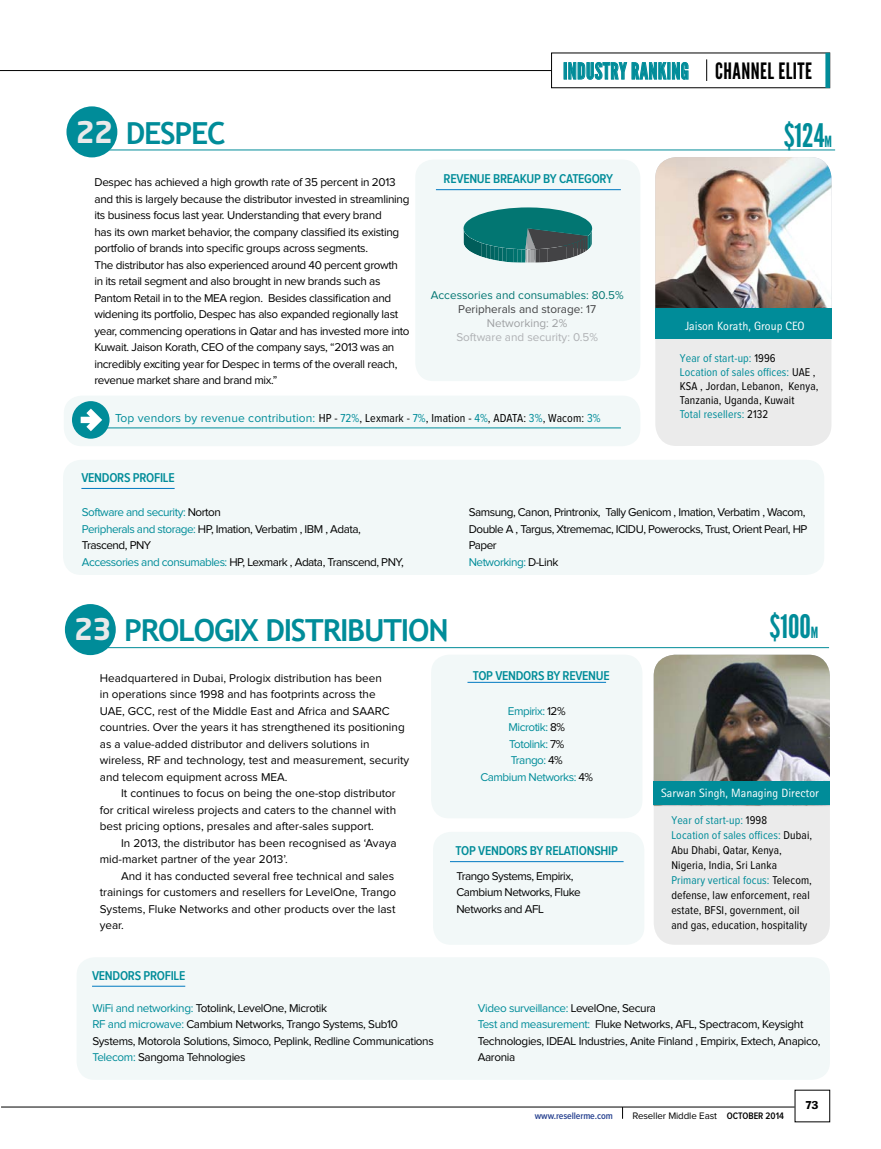
<style>
.page{position:relative;width:881px;height:1149px;background:#fff}
.page>*{position:absolute;margin:0;border:0;box-sizing:border-box;transform-origin:0 0}
.t1{font:32.4px "League Gothic";color:#008c99}
.t2{font:700 30.3px "Trebuchet MS";letter-spacing:-.04em;color:#008c99}
.t3{font:22.5px "League Gothic";letter-spacing:.02em;color:#008c99}
.t4{font:600 13.2px "Proxima Nova Cond";letter-spacing:-.02em;color:#008c99}
.t5{font:12px "Proxima Nova Cond";letter-spacing:.01em;color:#000}
.t6{font:12px "AT Rotis Sans Serif";color:#fff}
.t7{font:700 12px "Spiegel";color:#000}
.t8{font:11.7px/16.5px "Proxima Nova";letter-spacing:-.03em;color:#000}
.t9{font:11.7px/16.5px "Proxima Nova";color:#000}
.t10{font:11.7px/15px "Proxima Nova Cond";letter-spacing:.01em;color:#000}
.t11{font:11.7px/16.5px "Proxima Nova";letter-spacing:-.04em;color:#008c99;text-align:center}
.t12{font:11.7px "Proxima Nova";color:#027672}
.t13{font:11.7px "Proxima Nova";color:#434345}
.t14{font:11.7px "Proxima Nova";color:#afb1b4}
.t15{font:11.7px "Proxima Nova";color:#9fa1a3}
.t16{font:9.75px "Proxima Nova";letter-spacing:-.01em;color:#000}
.t17{font:600 9.75px "Proxima Nova Cond";letter-spacing:-.01em;color:#25408f}
.s1{font-family:"Neo Sans Std";font-size:29.55px;color:#e9e9ea}
.s2{color:#000}
.s3{font-size:15.45px}
.s4{font-family:"Proxima Nova";color:#008c99}
.s5{color:#008c99}
.s6{font-family:"Proxima Nova Cond";font-weight:600}
</style>
<div class="page">
<div style="left:66px;top:106px;width:51px;height:51px;background:#008c99;border-radius:50%"></div>
<hr style="left:92px;top:150px;width:742px;height:1px;background:#008c99">
<div style="left:655px;top:308px;width:176px;height:138px;background:#ebebeb"></div>
<img style="left:655px;top:157px;width:176px;height:151px">
<div style="left:655px;top:309px;width:176px;height:30px;background:#008c99"></div>
<div style="left:63px;top:459px;width:760px;height:115px;background:#f2f8f8;border-radius:18px"></div>
<hr style="left:81px;top:488px;width:93px;height:1px;background:#0079c1">
<div style="left:64px;top:395px;width:576px;height:51px;background:#f2f8f8;border-radius:18px"></div>
<hr style="left:99px;top:427px;width:521px;height:1px;background:#008c99">
<div style="left:72px;top:401px;width:37px;height:37px;background:#008c99;border-radius:50%"></div>
<svg style="left:81px;top:408px;width:21px;height:23px"></svg>
<div style="left:415px;top:159px;width:225px;height:222px;background:#f2f8f8;border-radius:18px"></div>
<hr style="left:436px;top:189px;width:184px;height:1px;background:#0079c1">
<svg style="left:463px;top:207px;width:130px;height:56px"></svg>
<hr style="left:0;top:70px;width:551px;height:1px;background:#000">
<svg style="left:564px;top:62px;width:124px;height:18px"></svg>
<svg style="left:825px;top:53px;width:4px;height:35px"></svg>
<svg style="left:706px;top:59px;width:1px;height:22px"></svg>
<div style="left:77px;top:956px;width:752px;height:123px;background:#f2f8f8;border-radius:18px"></div>
<div style="left:65px;top:604px;width:51px;height:51px;background:#008c99;border-radius:50%"></div>
<hr style="left:90px;top:647px;width:738px;height:1px;background:#008c99">
<div style="left:653px;top:805px;width:176px;height:139px;background:#ebebeb"></div>
<img style="left:653px;top:654px;width:176px;height:127px">
<div style="left:653px;top:781px;width:176px;height:24px;background:#008c99"></div>
<hr style="left:92px;top:985px;width:93px;height:1px;background:#0079c1">
<div style="left:431px;top:654px;width:211px;height:164px;background:#f2f8f8;border-radius:18px"></div>
<div style="left:433px;top:831px;width:211px;height:113px;background:#f2f8f8;border-radius:18px"></div>
<hr style="left:467px;top:682px;width:139px;height:1px;background:#0079c1">
<hr style="left:450px;top:861px;width:173px;height:1px;background:#0079c1">
<hr style="left:1px;top:1106px;width:793px;height:1px;background:#000">
<h2 class="t2" style="left:76px;top:114px;width:151px"><span class="s1">22</span> DESPEC</h2>
<h3 class="t3" style="left:563px;top:58px;width:250px">INDUSTRY RANKING <span class="s2">CHANNEL ELITE</span></h3>
<h1 class="t1" style="left:783px;top:117px;width:49px">$124<span class="s3">M</span></h1>
<p class="t8" style="left:94px;top:174px;width:316px">Despec has achieved a high growth rate of 35 percent in 2013 and this is largely because the distributor invested in streamlining its business focus last year. Understanding that every brand<br>has its own market behavior, the company classified its existing portfolio of brands into specific groups across segments.<br>The distributor has also experienced around 40 percent growth in its retail segment and also brought in new brands such as Pantom Retail in to the MEA region. Besides classification and widening its portfolio, Despec has also expanded regionally last year, commencing operations in Qatar and has invested more into Kuwait. Jaison Korath, CEO of the company says, “2013 was an incredibly exciting year for Despec in terms of the overall reach, revenue market share and brand mix.”</p>
<p class="t4" style="left:443px;top:171px;width:171px">REVENUE BREAKUP BY CATEGORY</p>
<p class="t12" style="left:430px;top:288px;width:194px">Accessories and consumables: 80.5%</p>
<p class="t13" style="left:458px;top:302px;width:139px">Peripherals and storage: 17</p>
<p class="t15" style="left:487px;top:316px;width:82px">Networking: 2%</p>
<p class="t14" style="left:456px;top:330px;width:143px">Software and security: 0.5%</p>
<p class="t5" style="left:115px;top:411px;width:487px"><span class="s4">Top vendors by revenue contribution:</span> HP - <span class="s5">72%</span>, Lexmark - <span class="s5">7%</span>, Imation - <span class="s5">4%</span>, ADATA: <span class="s5">3%</span>, Wacom: <span class="s5">3%</span></p>
<p class="t6" style="left:684px;top:318px;width:121px">Jaison Korath, Group CEO</p>
<p class="t10" style="left:679px;top:351px;width:140px;line-height:14.1px"><span class="s5">Year of start-up:</span> 1996<br><span class="s5">Location of sales offices:</span> UAE ,<br>KSA , Jordan, Lebanon, Kenya,<br>Tanzania, Uganda, Kuwait<br><span class="s5">Total resellers:</span> 2132</p>
<p class="t4" style="left:81px;top:469px;width:95px">VENDORS PROFILE</p>
<p class="t8" style="left:82px;top:504px;width:323px"><span class="s5">Software and security:</span> Norton<br><span class="s5">Peripherals and storage:</span> HP, Imation, Verbatim , IBM , Adata, Trascend, PNY<br><span class="s5">Accessories and consumables:</span> HP, Lexmark , Adata, Transcend, PNY,</p>
<p class="t8" style="left:468px;top:504px;width:340px">Samsung, Canon, Printronix, Tally Genicom , Imation, Verbatim , Wacom, Double A , Targus, Xtrememac, ICIDU, Powerocks, Trust, Orient Pearl, HP Paper<br><span class="s5">Networking:</span> D-Link</p>
<h2 class="t2" style="left:74px;top:611px;width:376px"><span class="s1">23</span> PROLOGIX DISTRIBUTION</h2>
<p class="t9" style="left:100px;top:669px;width:311px">Headquartered in Dubai, Prologix distribution has been<br>in operations since 1998 and has footprints across the<br>UAE, GCC, rest of the Middle East and Africa and SAARC countries. Over the years it has strengthened its positioning as a value-added distributor and delivers solutions in wireless, RF and technology, test and measurement, security and telecom equipment across MEA.</p>
<p class="t8" style="left:100px;top:785px;width:298px;text-align:justify;text-indent:21px">It continues to focus on being the one-stop distributor for critical wireless projects and caters to the channel with best pricing options, presales and after-sales support.</p>
<p class="t9" style="left:100px;top:834px;width:298px;text-indent:21px">In 2013, the distributor has been recognised as ‘Avaya mid-market partner of the year 2013’.</p>
<p class="t9" style="left:100px;top:867px;width:298px;text-indent:21px">And it has conducted several free technical and sales trainings for customers and resellers for LevelOne, Trango Systems, Fluke Networks and other products over the last year.</p>
<p class="t4" style="left:472px;top:668px;width:38px">TOP VENDORS</p>
<p class="t4" style="left:546px;top:668px;width:63px">BY REVEN UE</p>
<p class="t11" style="left:480px;top:702px;width:114px">Empirix: <span class="s2">12%<br></span>Microtik: <span class="s2">8%<br></span>Totolink: <span class="s2">7%<br></span>Trango: <span class="s2">4%<br></span>Cambium Networks: <span class="s2">4%</span></p>
<p class="t4" style="left:455px;top:843px;width:38px">TOP VENDORS</p>
<p class="t4" style="left:529px;top:843px;width:23px">BY RELATIONS</p>
<p class="t4" style="left:600px;top:843px;width:19px">HIP</p>
<p class="t8" style="left:456px;top:867px;width:126px">Trango Systems, Empirix,<br>Cambium Networks, Fluke<br>Networks and AFL</p>
<h1 class="t1" style="left:769px;top:607px;width:49px">$100<span class="s3">M</span></h1>
<p class="t6" style="left:661px;top:785px;width:159px">Sarwan Singh, Managing Director</p>
<p class="t10" style="left:671px;top:812px;width:142px"><span class="s5">Year of start-up:</span> 1998<br><span class="s5">Location of sales offices:</span> Dubai,<br>Abu Dhabi, Qatar, Kenya,<br>Nigeria, India, Sri Lanka<br><span class="s5">Primary vertical focus:</span> Telecom, defense, law enforcement, real estate, BFSI, government, oil and gas, education, hospitality</p>
<p class="t4" style="left:92px;top:967px;width:95px">VENDORS PROFILE</p>
<p class="t8" style="left:92px;top:999px;width:343px"><span class="s5">WiFi and networking:</span> Totolink, LevelOne, Microtik<br><span class="s5">RF and microwave:</span> Cambium Networks, Trango Systems, Sub10<br>Systems, Motorola Solutions, Simoco, Peplink, Redline Communications <span class="s5">Telecom:</span> Sangoma Tehnologies</p>
<p class="t8" style="left:477px;top:999px;width:344px"><span class="s5">Video surveillance:</span> LevelOne, Secura<br><span class="s5">Test and measurement:</span> Fluke Networks, AFL, Spectracom, Keysight Technologies, IDEAL Industries, Anite Finland , Empirix, Extech, Anapico, Aaronia</p>
<p class="t17" style="left:534px;top:1109px;width:79px">WWW.RESELLERME.COM</p>
<p class="t16" style="left:632px;top:1109px;width:153px">Reseller Middle East <span class="s6">OCTOBER 2014</span></p>
<p class="t7" style="left:805px;top:1099px;width:15px">73</p>
</div>
